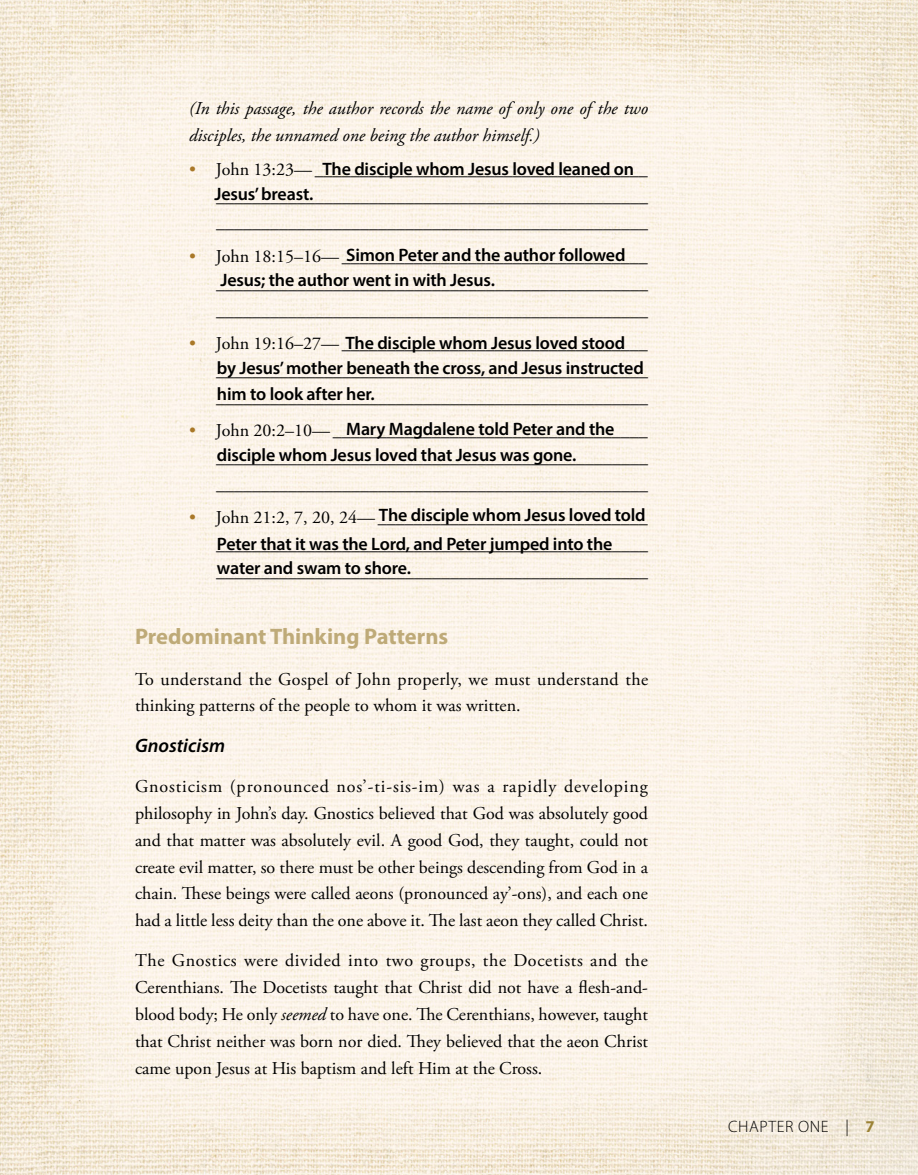
<style>
.page{position:relative;width:918px;height:1175px;background:#fff}
.page>*{position:absolute;margin:0;border:0;box-sizing:border-box;transform-origin:0 0}
.Head{font:700 22.5px "Myriad Pro";color:#beaa78}
.Subhead{font:italic 600 19.5px "Myriad Pro";color:#000}
.Body_Text2{font:18px/26.8px "Adobe Garamond Pro";color:#000;text-align:justify}
.Question-SUB{font:18px/26.8px "Adobe Garamond Pro";color:#000;text-align:justify}
.Answers2{font:600 18px/24px "Myriad Pro";letter-spacing:-.01em;color:#000}
.Question{font:italic 18px/26.8px "Adobe Garamond Pro";color:#000}
.t1{font:300 16.5px "Myriad Pro";color:#000}
.s1{color:#a97828}
.s2{font-style:italic}
.s3{font-weight:700;color:#9b8235}
</style>
<div class="page">
<img style="left:0;top:0;width:918px;height:1174px">
<p class="Question" style="left:189px;top:96px;width:461px">(In this passage, the author records the name of only one of the two disciples, the unnamed one being the author himself.)</p>
<p class="Question-SUB" style="left:216px;top:156px;width:433px;text-indent:-27px"><span class="s1">•</span> John 13:23— _____________________________________ ________________________________________________ ________________________________________________</p>
<p class="Question-SUB" style="left:216px;top:243px;width:433px;text-indent:-27px"><span class="s1">•</span> John 18:15–16— __________________________________ ________________________________________________ ________________________________________________</p>
<p class="Question-SUB" style="left:216px;top:330px;width:433px;text-indent:-27px"><span class="s1">•</span> John 19:16–27— __________________________________ ________________________________________________ ________________________________________________</p>
<p class="Question-SUB" style="left:216px;top:418px;width:433px;text-indent:-27px"><span class="s1">•</span> John 20:2–10— ___________________________________ ________________________________________________ ________________________________________________</p>
<p class="Question-SUB" style="left:216px;top:505px;width:433px;text-indent:-27px"><span class="s1">•</span> John 21:2, 7, 20, 24— ______________________________ ________________________________________________ ________________________________________________</p>
<p class="Answers2" style="left:322px;top:156px;width:313px">The disciple whom Jesus loved leaned on</p>
<p class="Answers2" style="left:214px;top:181px;width:99px">Jesus’ breast.</p>
<p class="Answers2" style="left:346px;top:243px;width:281px">Simon Peter and the author followed</p>
<p class="Answers2" style="left:221px;top:268px;width:274px">Jesus; the author went in with Jesus.</p>
<p class="Answers2" style="left:346px;top:330px;width:281px">The disciple whom Jesus loved stood</p>
<p class="Answers2" style="left:217px;top:356px;width:428px">by Jesus’ mother beneath the cross, and Jesus instructed</p>
<p class="Answers2" style="left:217px;top:381px;width:158px">him to look after her.</p>
<p class="Answers2" style="left:346px;top:417px;width:270px">Mary Magdalene told Peter and the</p>
<p class="Answers2" style="left:217px;top:442px;width:359px">disciple whom Jesus loved that Jesus was gone.</p>
<p class="Answers2" style="left:379px;top:503px;width:268px">The disciple whom Jesus loved told</p>
<p class="Answers2" style="left:217px;top:531px;width:397px">Peter that it was the Lord, and Peter jumped into the water and swam to shore.</p>
<p class="Head" style="left:135px;top:622px;width:315px">Predominant Thinking Patterns</p>
<p class="Body_Text2" style="left:135px;top:666px;width:515px">To understand the Gospel of John properly, we must understand the thinking patterns of the people to whom it was written.</p>
<p class="Subhead" style="left:135px;top:733px;width:92px">Gnosticism</p>
<p class="Body_Text2" style="left:135px;top:773px;width:515px">Gnosticism (pronounced nos’-ti-sis-im) was a rapidly developing philosophy in John’s day. Gnostics believed that God was absolutely good and that matter was absolutely evil. A good God, they taught, could not create evil matter, so there must be other beings descending from God in a chain. These beings were called aeons (pronounced ay’-ons), and each one had a little less deity than the one above it. The last aeon they called Christ.</p>
<p class="Body_Text2" style="left:135px;top:948px;width:515px">The Gnostics were divided into two groups, the Docetists and the Cerenthians. The Docetists taught that Christ did not have a flesh-and&shy;blood body; He only <span class="s2">seemed</span> to have one. The Cerenthians, however, taught that Christ neither was born nor died. They believed that the aeon Christ came upon Jesus at His baptism and left Him at the Cross.</p>
<p class="t1" style="left:728px;top:1116px;width:20px">CHAPTER</p>
<p class="t1" style="left:798px;top:1116px;width:19px">ONE</p>
<p class="t1" style="left:846px;top:1116px;width:31px">| <span class="s3">7</span></p>
</div>
